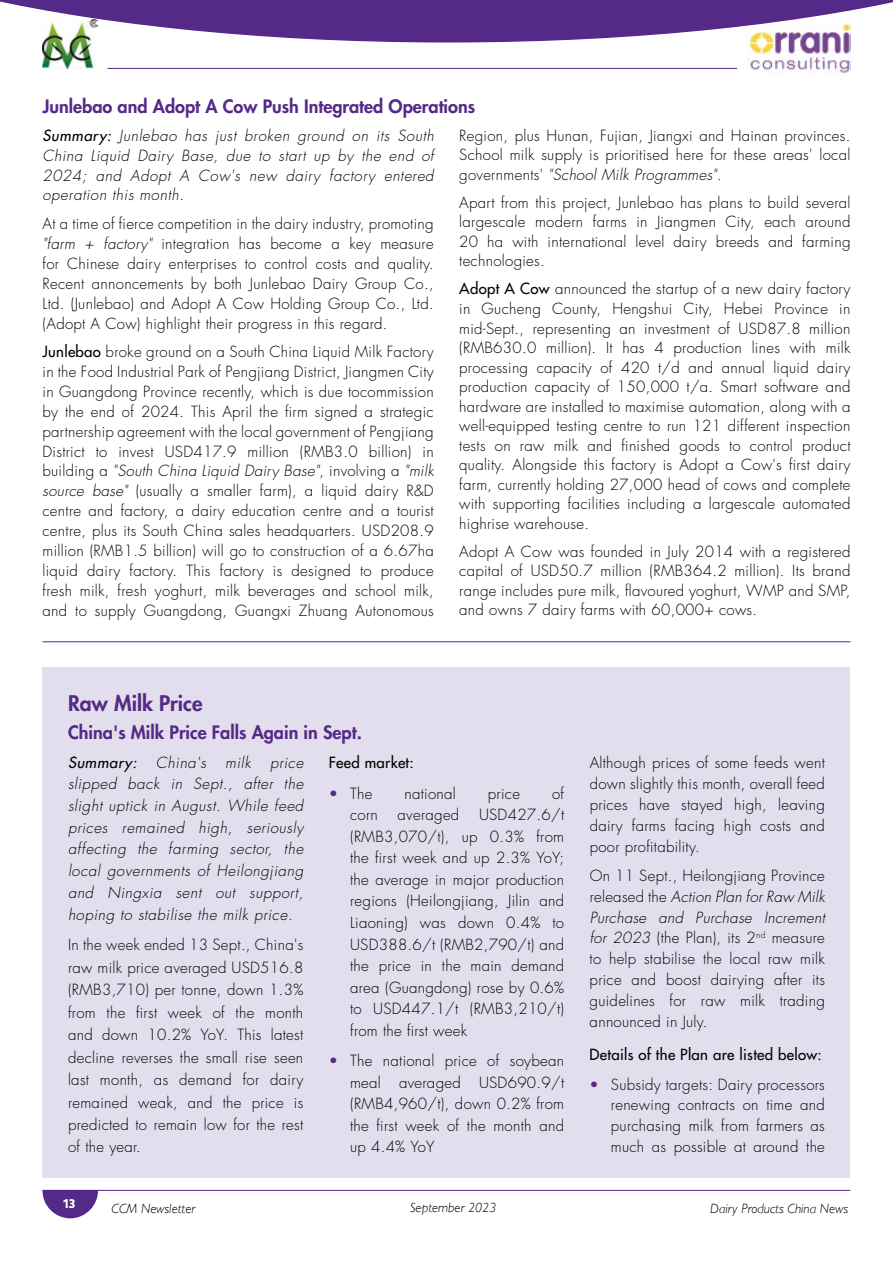
<style>
.page{position:relative;width:893px;height:1263px;background:#fff}
.page>*{position:absolute;margin:0;border:0;box-sizing:border-box;transform-origin:0 0}
.t1{font:800 21px "Futura Std";color:#552988}
.t2{font:800 18px "Futura Std";color:#552988}
.t3{font:300 15px/19.5px "Futura Std";letter-spacing:.02em;color:#000;text-align:justify}
.t4{font:italic 300 15px/21.8px "Futura Std";letter-spacing:.04em;color:#000;text-align:justify}
.t5{font:500 15px "Futura Std";letter-spacing:.02em;color:#000}
.t6{font:italic 500 15px "Futura Std";letter-spacing:.04em;color:#000}
.t7{font:italic 300 13.5px "Gill Sans";color:#000}
.t8{font:700 13.5px "Hind";color:#fff}
.s1{font-weight:500}
.s2{font-style:italic}
.s3{color:#552988}
</style>
<div class="page">
<svg style="left:42px;top:1190px;width:56px;height:28px"></svg>
<hr style="left:43px;top:1190px;width:807px;height:1px;background:#552988">
<img style="left:747px;top:43px;width:103px;height:30px">
<svg style="left:0;top:0;width:893px;height:43px"></svg>
<hr style="left:107px;top:68px;width:630px;height:1px;background:#552988">
<img style="left:42px;top:19px;width:56px;height:50px">
<hr style="left:43px;top:641px;width:807px;height:1px;background:#552988">
<div style="left:43px;top:668px;width:807px;height:510px;background:#e3deed"></div>
<p class="t2" style="left:43px;top:95px;width:434px">Junlebao and Adopt A Cow Push Integrated Operations</p>
<p class="t4" style="left:43px;top:126px;width:393px;line-height:20px"><span class="s1">Summary:</span> Junlebao has just broken ground on its South China Liquid Dairy Base, due to start up by the end of 2024; and Adopt A Cow's new dairy factory entered operation this month.</p>
<p class="t3" style="left:43px;top:214px;width:393px;line-height:20px">At a time of fierce competition in the dairy industry, promoting <span class="s2">"farm + factory"</span> integration has become a key measure for Chinese dairy enterprises to control costs and quality.<br>Recent annoncements by both Junlebao Dairy Group Co., Ltd. (Junlebao) and Adopt A Cow Holding Group Co., Ltd. (Adopt A Cow) highlight their progress in this regard.</p>
<p class="t3" style="left:43px;top:342px;width:393px;line-height:20px"><span class="s1">Junlebao</span> broke ground on a South China Liquid Milk Factory in the Food Industrial Park of Pengjiang District, Jiangmen City in Guangdong Province recently, which is due tocommission by the end of 2024. This April the firm signed a strategic partnership agreement with the local government of Pengjiang District to invest USD417.9 million (RMB3.0 billion) in building a <span class="s2">"South China Liquid Dairy Base"</span>, involving a <span class="s2">"milk source base"</span> (usually a smaller farm), a liquid dairy R&amp;D centre and factory, a dairy education centre and a tourist centre, plus its South China sales headquarters. USD208.9 million (RMB1.5 billion) will go to construction of a 6.67ha liquid dairy factory. This factory is designed to produce fresh milk, fresh yoghurt, milk beverages and school milk, and to supply Guangdong, Guangxi Zhuang Autonomous</p>
<p class="t3" style="left:459px;top:126px;width:393px">Region, plus Hunan, Fujian, Jiangxi and Hainan provinces.<br>School milk supply is prioritised here for these areas' local governments' <span class="s2">"School Milk Programmes"</span>.</p>
<p class="t3" style="left:459px;top:193px;width:393px">Apart from this project, Junlebao has plans to build several largescale modern farms in Jiangmen City, each around 20 ha with international level dairy breeds and farming technologies.</p>
<p class="t3" style="left:459px;top:280px;width:393px"><span class="s1">Adopt A Cow</span> announced the startup of a new dairy factory in Gucheng County, Hengshui City, Hebei Province in mid-Sept., representing an investment of USD87.8 million (RMB630.0 million). It has 4 production lines with milk processing capacity of 420 t/d and annual liquid dairy production capacity of 150,000 t/a. Smart software and hardware are installed to maximise automation, along with a well-equipped testing centre to run 121 different inspection tests on raw milk and finished goods to control product quality. Alongside this factory is Adopt a Cow's first dairy farm, currently holding 27,000 head of cows and complete with supporting facilities including a largescale automated highrise warehouse.</p>
<p class="t3" style="left:459px;top:542px;width:393px">Adopt A Cow was founded in July 2014 with a registered capital of USD50.7 million (RMB364.2 million). Its brand range includes pure milk, flavoured yoghurt, WMP and SMP, and owns 7 dairy farms with 60,000+ cows.</p>
<h1 class="t1" style="left:68px;top:689px;width:136px">Raw Milk Price</h1>
<p class="t2" style="left:68px;top:721px;width:295px">China's Milk Price Falls Again in Sept.</p>
<p class="t6" style="left:68px;top:753px;width:70px">Summary:</p>
<p class="t4" style="left:156px;top:752px;width:52px">China's</p>
<p class="t4" style="left:225px;top:752px;width:27px">milk</p>
<p class="t5" style="left:329px;top:753px;width:87px">Feed market:</p>
<p class="t3" style="left:329px;top:784px;width:45px"><span class="s3">•</span> The</p>
<p class="t3" style="left:404px;top:784px;width:53px">national</p>
<p class="t3" style="left:488px;top:784px;width:34px">price</p>
<p class="t3" style="left:552px;top:784px;width:14px">of</p>
<p class="t3" style="left:350px;top:805px;width:29px">corn</p>
<p class="t3" style="left:398px;top:805px;width:63px">averaged</p>
<p class="t4" style="left:68px;top:752px;width:237px;text-indent:202px">price slipped back in Sept., after the slight uptick in August. While feed prices remained high, seriously affecting the farming sector, the local governments of Heilongjiang and Ningxia sent out support, hoping to stabilise the milk price.</p>
<p class="t3" style="left:68px;top:934px;width:237px;line-height:22.5px">In the week ended 13 Sept., China's raw milk price averaged USD516.8 (RMB3,710) per tonne, down 1.3% from the first week of the month and down 10.2% YoY. This latest decline reverses the small rise seen last month, as demand for dairy remained weak, and the price is predicted to remain low for the rest of the year.</p>
<p class="t3" style="left:350px;top:804px;width:216px;line-height:21.6px;text-indent:129px">USD427.6/t (RMB3,070/t), up 0.3% from the first week and up 2.3% YoY; the average in major production regions (Heilongjiang, Jilin and Liaoning) was down 0.4% to USD388.6/t (RMB2,790/t) and the price in the main demand area (Guangdong) rose by 0.6% to USD447.1/t (RMB3,210/t) from the first week</p>
<p class="t3" style="left:350px;top:1050px;width:216px;line-height:21.6px;text-indent:-21px"><span class="s3">•</span> The national price of soybean meal averaged USD690.9/t (RMB4,960/t), down 0.2% from the first week of the month and up 4.4% YoY</p>
<p class="t3" style="left:590px;top:753px;width:237px;line-height:20.9px">Although prices of some feeds went down slightly this month, overall feed prices have stayed high, leaving dairy farms facing high costs and poor profitability.</p>
<p class="t3" style="left:590px;top:865px;width:237px;line-height:20.9px">On 11 Sept., Heilongjiang Province released the <span class="s2">Action Plan for Raw Milk Purchase and Purchase Increment for 2023</span> (the Plan), its 2<sup>nd</sup> measure to help stabilise the local raw milk price and boost dairying after its guidelines for raw milk trading announced in July.</p>
<p class="t5" style="left:590px;top:1045px;width:234px">Details of the Plan are listed below:</p>
<p class="t3" style="left:611px;top:1074px;width:216px;line-height:20.9px;text-indent:-21px"><span class="s3">•</span> Subsidy targets: Dairy processors renewing contracts on time and purchasing milk from farmers as much as possible at around the</p>
<p class="t8" style="left:64px;top:1195px;width:13px">13</p>
<p class="t7" style="left:112px;top:1201px;width:85px">CCM Newsletter</p>
<p class="t7" style="left:410px;top:1200px;width:88px">September 2023</p>
<p class="t7" style="left:710px;top:1201px;width:139px">Dairy Products China News</p>
</div>
